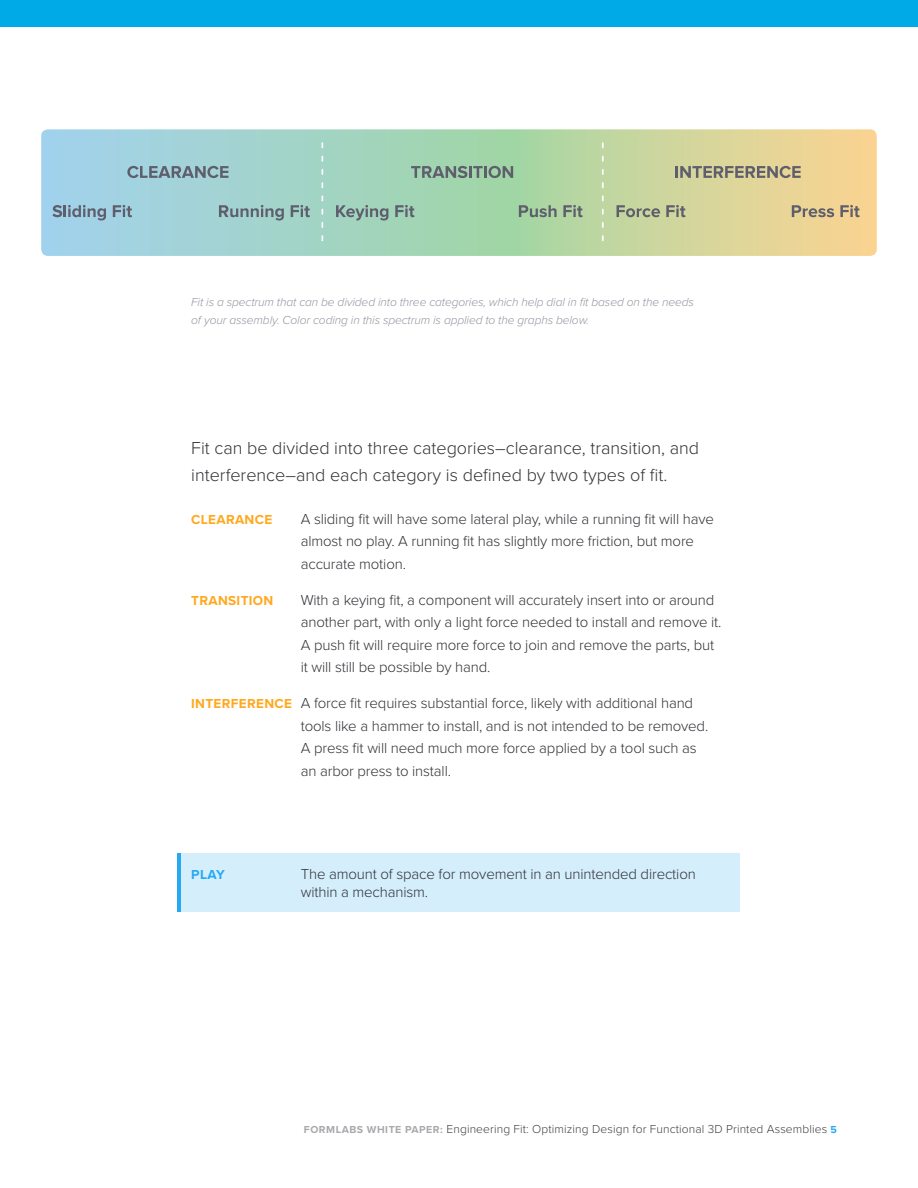
<style>
.page{position:relative;width:918px;height:1188px;background:#fff}
.page>*{position:absolute;margin:0;border:0;box-sizing:border-box;transform-origin:0 0}
.t1{font:300 18px/27px "Proxima Nova";color:#323238}
.t2{font:300 15px/22.5px "Proxima Nova";letter-spacing:-.01em;color:#323238}
.t3{font:700 13.5px "Proxima Nova";letter-spacing:.025em;color:#ffa81e}
.t4{font:700 13.5px "Proxima Nova";color:#26a9f2}
.t5{font:italic 300 12px/18px "Proxima Nova";letter-spacing:-.01em;color:#9494a0}
.t6{font:300 12px "Proxima Nova";letter-spacing:.01em;color:#414042}
.s1{font-weight:700;font-size:13.5px;color:#ffa81e}
.s2{font-weight:700;font-size:10.5px;color:#a7a9ac}
.s3{font-weight:700;font-size:10.5px;color:#26a9f2}
</style>
<div class="page">
<div style="left:0;top:0;width:918px;height:27px;background:#00aae7"></div>
<div style="left:178px;top:854px;width:562px;height:58px;background:#d4eefc"></div>
<hr style="left:178px;top:854px;width:3px;height:58px;background:#26a9f2">
<svg style="left:41px;top:129px;width:836px;height:127px"></svg>
<svg style="left:127px;top:166px;width:101px;height:12px"></svg>
<svg style="left:52px;top:205px;width:54px;height:16px"></svg>
<svg style="left:113px;top:205px;width:19px;height:12px"></svg>
<svg style="left:219px;top:205px;width:65px;height:16px"></svg>
<svg style="left:291px;top:205px;width:19px;height:12px"></svg>
<svg style="left:411px;top:166px;width:102px;height:12px"></svg>
<svg style="left:336px;top:205px;width:52px;height:16px"></svg>
<svg style="left:395px;top:205px;width:20px;height:12px"></svg>
<svg style="left:519px;top:205px;width:38px;height:12px"></svg>
<svg style="left:563px;top:205px;width:20px;height:12px"></svg>
<svg style="left:675px;top:166px;width:126px;height:12px"></svg>
<svg style="left:617px;top:205px;width:43px;height:12px"></svg>
<svg style="left:666px;top:205px;width:20px;height:12px"></svg>
<svg style="left:792px;top:205px;width:42px;height:12px"></svg>
<svg style="left:840px;top:205px;width:20px;height:12px"></svg>
<svg style="left:322px;top:143px;width:1px;height:97px"></svg>
<svg style="left:602px;top:143px;width:2px;height:97px"></svg>
<p class="t5" style="left:191px;top:293px;width:504px">Fit is a spectrum that can be divided into three categories, which help dial in fit based on the needs of your assembly. Color coding in this spectrum is applied to the graphs below.</p>
<p class="t1" style="left:191px;top:433px;width:509px">Fit can be divided into three categories–clearance, transition, and interference–and each category is defined by two types of fit.</p>
<p class="t3" style="left:191px;top:509px;width:83px">CLEARANCE</p>
<p class="t2" style="left:301px;top:506px;width:415px">A sliding fit will have some lateral play, while a running fit will have almost no play. A running fit has slightly more friction, but more accurate motion.</p>
<p class="t3" style="left:191px;top:590px;width:84px">TRANSITION</p>
<p class="t2" style="left:301px;top:587px;width:422px">With a keying fit, a component will accurately insert into or around another part, with only a light force needed to install and remove it.<br>A push fit will require more force to join and remove the parts, but it will still be possible by hand.</p>
<p class="t2" style="left:301px;top:691px;width:409px;text-indent:-110px"><span class="s1">INTERFERENCE</span> A force fit requires substantial force, likely with additional hand tools like a hammer to install, and is not intended to be removed.<br>A press fit will need much more force applied by a tool such as an arbor press to install.</p>
<p class="t4" style="left:191px;top:864px;width:35px">PLAY</p>
<p class="t2" style="left:301px;top:864px;width:397px;line-height:18px">The amount of space for movement in an unintended direction within a mechanism.</p>
<p class="t6" style="left:304px;top:1121px;width:535px"><span class="s2">FORMLABS WHITE PAPER:</span> Engineering Fit: Optimizing Design for Functional 3D Printed Assemblies <span class="s3">5</span></p>
</div>
